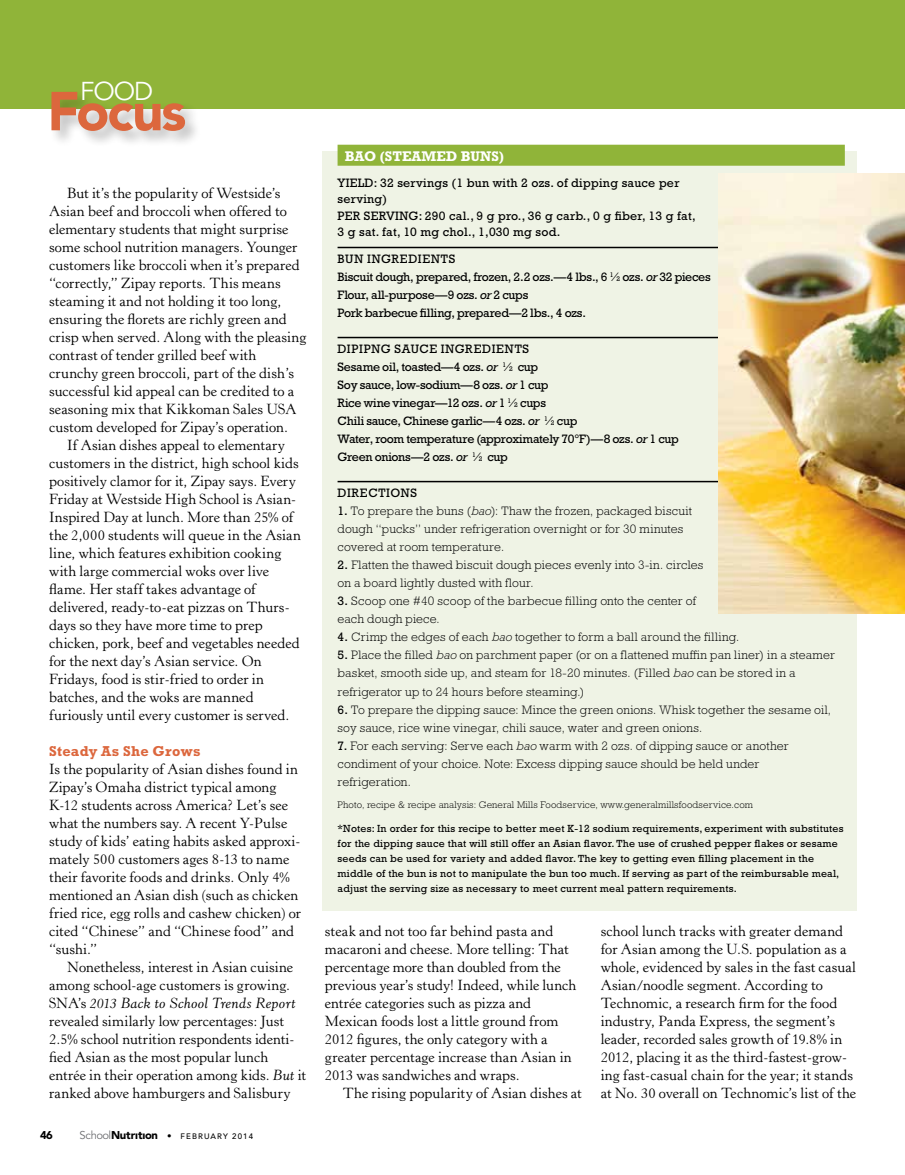
<style>
.page{position:relative;width:905px;height:1175px;background:#fff}
.page>*{position:absolute;margin:0;border:0;box-sizing:border-box;transform-origin:0 0}
.t1{font:900 54.3px "Avenir LT Std";color:#dc673d}
.t2{font:25.65px "Avenir LT Std";color:#fff}
.t3{font:14.55px/18px "Horley Old Style MT Std";letter-spacing:.005em;color:#000}
.t4{font:700 14.55px "Rockwell Std";letter-spacing:.02em;color:#dc673d}
.t5{font:700 14.25px "Rockwell Std";color:#fff}
.t6{font:300 12.3px/18px "Rockwell Std";letter-spacing:.01em;color:#000}
.t7{font:12.3px/18px "Rockwell Std";letter-spacing:-.015em;color:#000}
.t8{font:12.3px/16.5px "Rockwell Std";letter-spacing:.02em;color:#000}
.t9{font:12.3px "Rockwell Std";letter-spacing:.05em;color:#000}
.t10{font:900 11.25px "Avenir LT Std";color:#000}
.t11{font:10.5px/15px "Rockwell Std";letter-spacing:.02em;color:#000}
.t12{font:300 9.75px "Rockwell Std";letter-spacing:.02em;color:#000}
.t13{font:500 7.8px "Avenir LT Std";letter-spacing:.14em;color:#000}
.s1{font-style:italic}
.s2{font-weight:400;font-size:11.25px;color:#6d6e71}
.s3{font-weight:900;font-size:11.25px}
.s4{font-size:9px}
.s5{font-size:6.75px}
.s6{font-weight:400}
</style>
<div class="page">
<div style="left:0;top:0;width:904px;height:108px;background:#90b439"></div>
<div style="left:49px;top:90px;width:153px;height:58px;background:#000;opacity:.25"></div>
<div style="left:322px;top:151px;width:534px;height:760px;background:#eff3e5"></div>
<div style="left:337px;top:145px;width:507px;height:21px;background:#90b439"></div>
<hr style="left:337px;top:247px;width:381px;height:1px;background:#000">
<hr style="left:337px;top:337px;width:381px;height:1px;background:#000">
<hr style="left:337px;top:481px;width:381px;height:1px;background:#000">
<img style="left:718px;top:173px;width:186px;height:440px">
<h2 class="t2" style="left:80px;top:76px;width:75px">FOOD</h2>
<h1 class="t1" style="left:47px;top:78px;width:141px">Focus</h1>
<p class="t3" style="left:49px;top:184px;width:259px;text-indent:18px">But it’s the popularity of Westside’s Asian beef and broccoli when offered to elementary students that might surprise some school nutrition managers. Younger customers like broccoli when it’s prepared “correctly,” Zipay reports. This means steaming it and not holding it too long, ensuring the florets are richly green and crisp when served. Along with the pleasing contrast of tender grilled beef with crunchy green broccoli, part of the dish’s successful kid appeal can be credited to a seasoning mix that Kikkoman Sales USA custom developed for Zipay’s operation.</p>
<p class="t3" style="left:49px;top:436px;width:253px;text-indent:18px">If Asian dishes appeal to elementary customers in the district, high school kids positively clamor for it, Zipay says. Every Friday at Westside High School is Asian-Inspired Day at lunch. More than 25% of the 2,000 students will queue in the Asian line, which features exhibition cooking with large commercial woks over live flame. Her staff takes advantage of delivered, ready-to-eat pizzas on Thurs&shy;days so they have more time to prep chicken, pork, beef and vegetables needed for the next day’s Asian service. On Fridays, food is stir-fried to order in batches, and the woks are manned furiously until every customer is served.</p>
<p class="t4" style="left:49px;top:742px;width:153px">STEADY AS SHE GROWS</p>
<p class="t3" style="left:49px;top:760px;width:253px">Is the popularity of Asian dishes found in Zipay’s Omaha district typical among K-12 students across America? Let’s see what the numbers say. A recent Y-Pulse study of kids’ eating habits asked approxi&shy;mately 500 customers ages 8-13 to name their favorite foods and drinks. Only 4% mentioned an Asian dish (such as chicken fried rice, egg rolls and cashew chicken) or cited “Chinese” and “Chinese food” and “sushi.”</p>
<p class="t3" style="left:49px;top:958px;width:258px;text-indent:18px">Nonetheless, interest in Asian cuisine among school-age customers is growing.<br>SNA’s <span class="s1">2013 Back to School Trends Report </span>revealed similarly low percentages: Just 2.5% school nutrition respondents identi&shy;fied Asian as the most popular lunch entrée in their operation among kids. <span class="s1">But</span> it ranked above hamburgers and Salisbury</p>
<p class="t10" style="left:40px;top:1128px;width:14px">46</p>
<p class="t13" style="left:80px;top:1131px;width:175px"><span class="s2">School</span><span class="s3">Nutrıtıon</span> <span class="s4">•</span> FEBRUARY 2014</p>
<p class="t5" style="left:345px;top:148px;width:161px">BAO (STEAMED BUNS)</p>
<p class="t8" style="left:337px;top:174px;width:359px">YIELD: 32 servings (1 bun with 2 ozs. of dipping sauce per serving)<br>PER SERVING: 290 cal., 9 g pro., 36 g carb., 0 g fiber, 13 g fat, 3 g sat. fat, 10 mg chol., 1,030 mg sod.</p>
<p class="t7" style="left:337px;top:250px;width:375px">BUN INGREDIENTS<br>Biscuit dough, prepared, frozen, 2.2 ozs.—4 lbs., 6 <sup>1</sup>⁄<span class="s5">2</span> ozs. <span class="s1">or</span> 32 pieces Flour, all-purpose—9 ozs. <span class="s1">or</span> 2 cups<br>Pork barbecue filling, prepared—2 lbs., 4 ozs.</p>
<p class="t7" style="left:337px;top:340px;width:343px">DIPIPNG SAUCE INGREDIENTS<br>Sesame oil, toasted—4 ozs. <span class="s1">or</span> <sup>1</sup>⁄<span class="s5">2</span> cup<br>Soy sauce, low-sodium—8 ozs. <span class="s1">or</span> 1 cup<br>Rice wine vinegar—12 ozs. <span class="s1">or</span> 1 <sup>1</sup>⁄<span class="s5">2</span> cups<br>Chili sauce, Chinese garlic—4 ozs. <span class="s1">or</span> <sup>1</sup>⁄<span class="s5">2</span> cup<br>Water, room temperature (approximately 70°F)—8 ozs. <span class="s1">or</span> 1 cup Green onions—2 ozs. <span class="s1">or</span> <sup>1</sup>⁄<span class="s5">2</span> cup</p>
<p class="t9" style="left:337px;top:486px;width:81px">DIRECTIONS</p>
<p class="t6" style="left:337px;top:502px;width:356px"><span class="s6">1.</span> To prepare the buns (<span class="s1">bao</span>): Thaw the frozen, packaged biscuit dough “pucks” under refrigeration overnight or for 30 minutes covered at room temperature.</p>
<p class="t6" style="left:337px;top:556px;width:367px"><span class="s6">2.</span> Flatten the thawed biscuit dough pieces evenly into 3-in. circles on a board lightly dusted with flour.</p>
<p class="t6" style="left:337px;top:592px;width:360px"><span class="s6">3.</span> Scoop one #40 scoop of the barbecue filling onto the center of each dough piece.</p>
<p class="t6" style="left:337px;top:628px;width:403px"><span class="s6">4.</span> Crimp the edges of each <span class="s1">bao</span> together to form a ball around the filling.</p>
<p class="t6" style="left:337px;top:646px;width:499px"><span class="s6">5.</span> Place the filled <span class="s1">bao</span> on parchment paper (or on a flattened muffin pan liner) in a steamer basket, smooth side up, and steam for 18-20 minutes. (Filled <span class="s1">bao</span> can be stored in a refrigerator up to 24 hours before steaming.)</p>
<p class="t6" style="left:337px;top:700px;width:495px"><span class="s6">6.</span> To prepare the dipping sauce: Mince the green onions. Whisk together the sesame oil, soy sauce, rice wine vinegar, chili sauce, water and green onions.</p>
<p class="t6" style="left:337px;top:736px;width:452px"><span class="s6">7.</span> For each serving: Serve each <span class="s1">bao</span> warm with 2 ozs. of dipping sauce or another condiment of your choice. Note: Excess dipping sauce should be held under refrigeration.</p>
<p class="t12" style="left:337px;top:799px;width:417px">Photo, recipe &amp; recipe analysis: General Mills Foodservice, www.generalmillsfoodservice.com</p>
<p class="t11" style="left:337px;top:821px;width:507px">*Notes: In order for this recipe to better meet K-12 sodium requirements, experiment with substitutes for the dipping sauce that will still offer an Asian flavor. The use of crushed pepper flakes or sesame seeds can be used for variety and added flavor. The key to getting even filling placement in the middle of the bun is not to manipulate the bun too much. If serving as part of the reimbursable meal, adjust the serving size as necessary to meet current meal pattern requirements.</p>
<p class="t3" style="left:325px;top:922px;width:253px">steak and not too far behind pasta and macaroni and cheese. More telling: That percentage more than doubled from the previous year’s study! Indeed, while lunch entrée categories such as pizza and Mexican foods lost a little ground from 2012 figures, the only category with a greater percentage increase than Asian in 2013 was sandwiches and wraps.</p>
<p class="t3" style="left:343px;top:1084px;width:240px">The rising popularity of Asian dishes at</p>
<p class="t3" style="left:600px;top:922px;width:257px">school lunch tracks with greater demand for Asian among the U.S. population as a whole, evidenced by sales in the fast casual Asian/noodle segment. According to Technomic, a research firm for the food industry, Panda Express, the segment’s leader, recorded sales growth of 19.8% in 2012, placing it as the third-fastest-grow&shy;ing fast-casual chain for the year; it stands at No. 30 overall on Technomic’s list of the</p>
</div>
